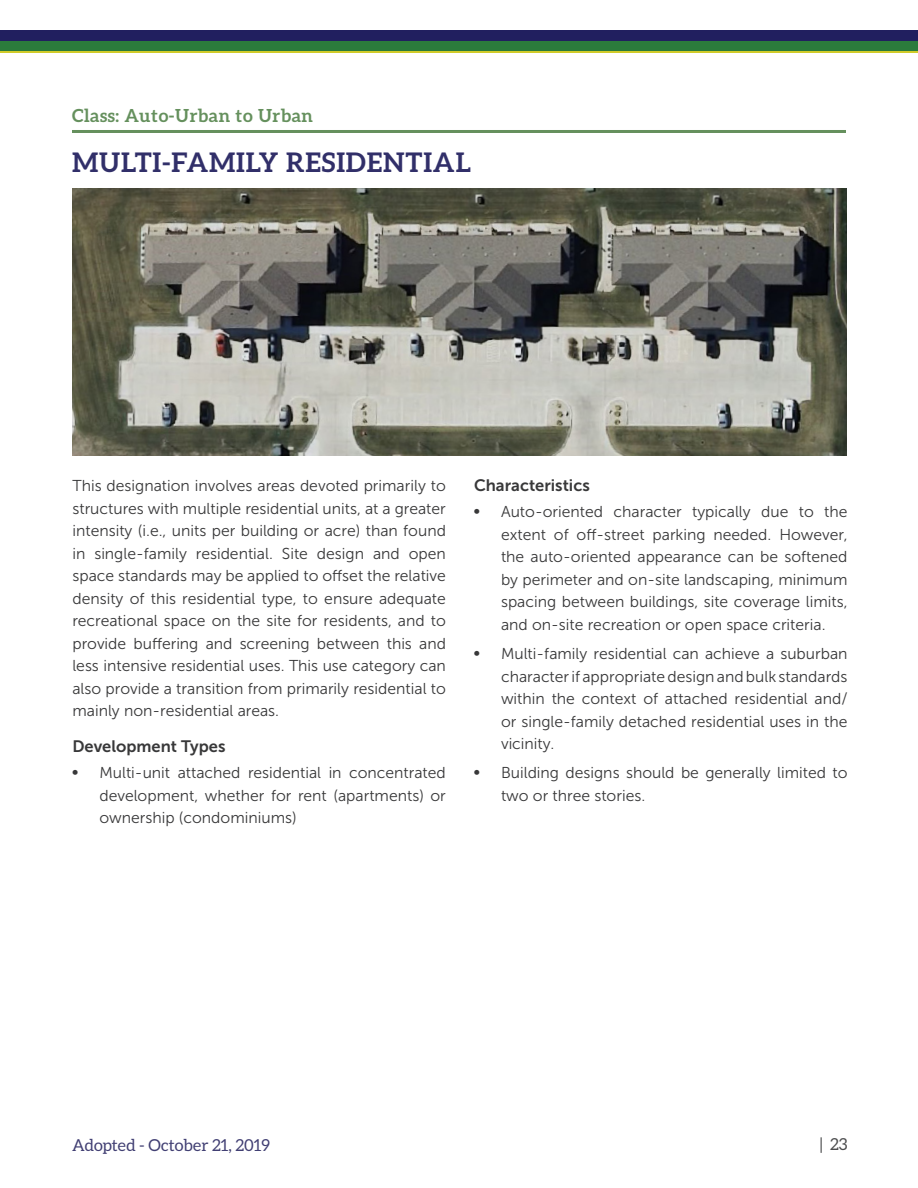
<style>
.page{position:relative;width:918px;height:1188px;background:#fff}
.page>*{position:absolute;margin:0;border:0;box-sizing:border-box;transform-origin:0 0}
.t1{font:700 27px "Aleo";letter-spacing:.03em;color:#312f69}
.t2{font:700 18px "Aleo";letter-spacing:.03em;color:#65905d}
.t3{font:16.5px "Museo Sans 700";color:#383839}
.t4{font:16.5px "Aleo";color:#413f73}
.t5{font:16.5px "Aleo";color:#4c4d4e}
.t6{font:15.75px/22.5px "Museo Sans 300";color:#383839;text-align:justify}
.s1{font-family:"Helvetica"}
</style>
<div class="page">
<hr style="left:72px;top:130px;width:774px;height:3px;background:#65905d">
<img style="left:72px;top:188px;width:774px;height:268px">
<div style="left:0;top:42px;width:918px;height:11px;background:#d0cb29"></div>
<div style="left:0;top:40px;width:918px;height:11px;background:#2b7b3c"></div>
<div style="left:0;top:30px;width:918px;height:10px;background:#211f5f"></div>
<p class="t2" style="left:72px;top:106px;width:243px">Class: Auto-Urban to Urban</p>
<h1 class="t1" style="left:72px;top:146px;width:400px">MULTI-FAMILY RESIDENTIAL</h1>
<p class="t6" style="left:72px;top:475px;width:375px">This designation involves areas devoted primarily to structures with multiple residential units, at a greater intensity (i.e., units per building or acre) than found in single-family residential. Site design and open space standards may be applied to offset the relative density of this residential type, to ensure adequate recreational space on the site for residents, and to provide buffering and screening between this and less intensive residential uses. This use category can also provide a transition from primarily residential to mainly non-residential areas.</p>
<p class="t3" style="left:72px;top:737px;width:155px">Development Types</p>
<p class="t6" style="left:99px;top:761px;width:348px;text-indent:-27px"><span class="s1">•</span> Multi-unit attached residential in concentrated development, whether for rent (apartments) or ownership (condominiums)</p>
<p class="t3" style="left:474px;top:477px;width:117px">Characteristics</p>
<p class="t6" style="left:501px;top:501px;width:348px;text-indent:-27px"><span class="s1">•</span> Auto-oriented character typically due to the extent of off-street parking needed. However, the auto-oriented appearance can be softened by perimeter and on-site landscaping, minimum spacing between buildings, site coverage limits, and on-site recreation or open space criteria.</p>
<p class="t6" style="left:501px;top:643px;width:348px;text-indent:-27px"><span class="s1">•</span> Multi-family residential can achieve a suburban character if appropriate design and bulk standards within the context of attached residential and/ or single-family detached residential uses in the vicinity.</p>
<p class="t6" style="left:501px;top:762px;width:348px;text-indent:-27px"><span class="s1">•</span> Building designs should be generally limited to two or three stories.</p>
<p class="t4" style="left:72px;top:1135px;width:200px">Adopted - October 21, 2019</p>
<p class="t5" style="left:820px;top:1135px;width:29px">| 23</p>
</div>
